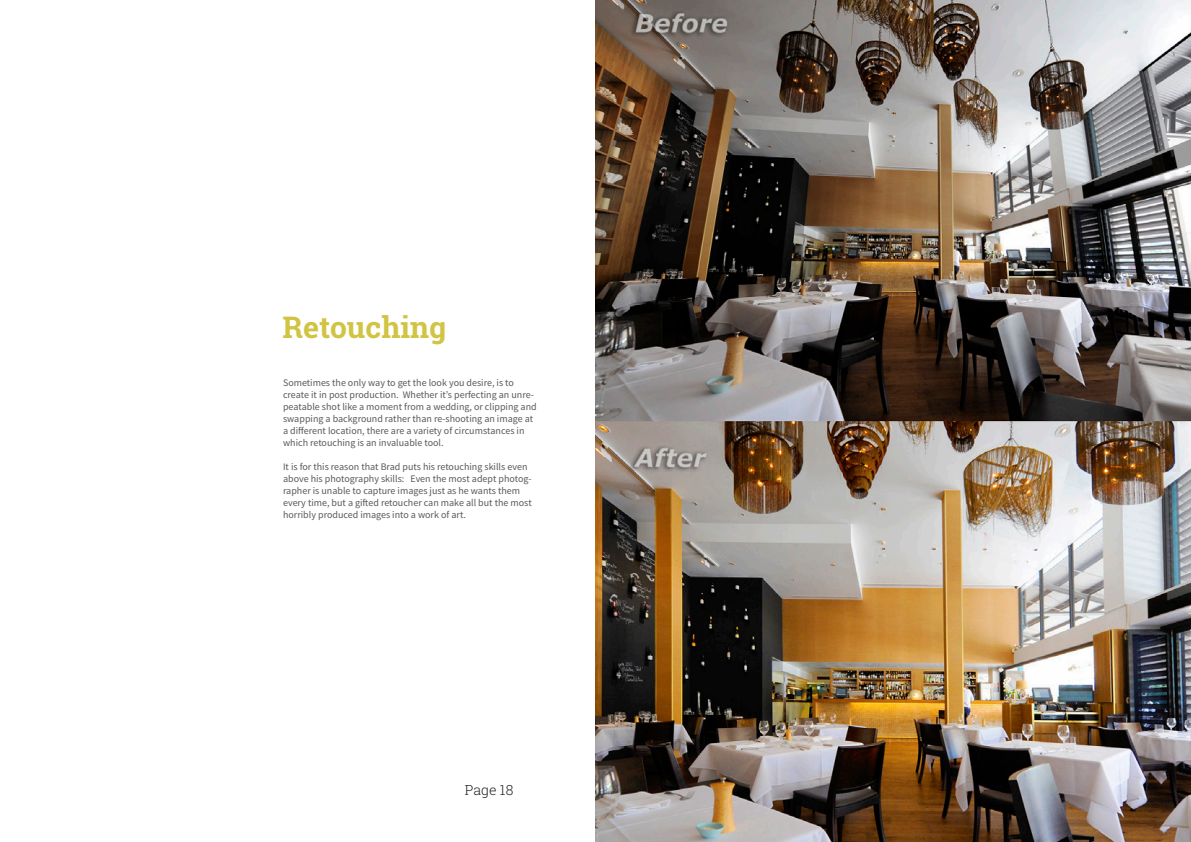
<style>
.page{position:relative;width:1191px;height:842px;background:#fff}
.page>*{position:absolute;margin:0;border:0;box-sizing:border-box;transform-origin:0 0}
.t1{font:700 30px "Roboto Slab";color:#d1c443}
.t2{font:300 14px "Roboto Slab";color:#231f20}
.t3{font:10px/12px "Source Sans Pro";color:#58595b}
</style>
<div class="page">
<img style="left:595px;top:0;width:596px;height:842px">
<h1 class="t1" style="left:283px;top:307px;width:165px">Retouching</h1>
<p class="t3" style="left:283px;top:377px;width:255px">Sometimes the only way to get the look you desire, is to create it in post production. Whether it’s perfecting an unre&shy;peatable shot like a moment from a wedding, or clipping and swapping a background rather than re-shooting an image at a different location, there are a variety of circumstances in which retouching is an invaluable tool.</p>
<p class="t3" style="left:283px;top:461px;width:250px">It is for this reason that Brad puts his retouching skills even above his photography skills: Even the most adept photog&shy;rapher is unable to capture images just as he wants them every time, but a gifted retoucher can make all but the most horribly produced images into a work of art.</p>
<h2 class="t2" style="left:465px;top:780px;width:50px">Page 18</h2>
</div>
